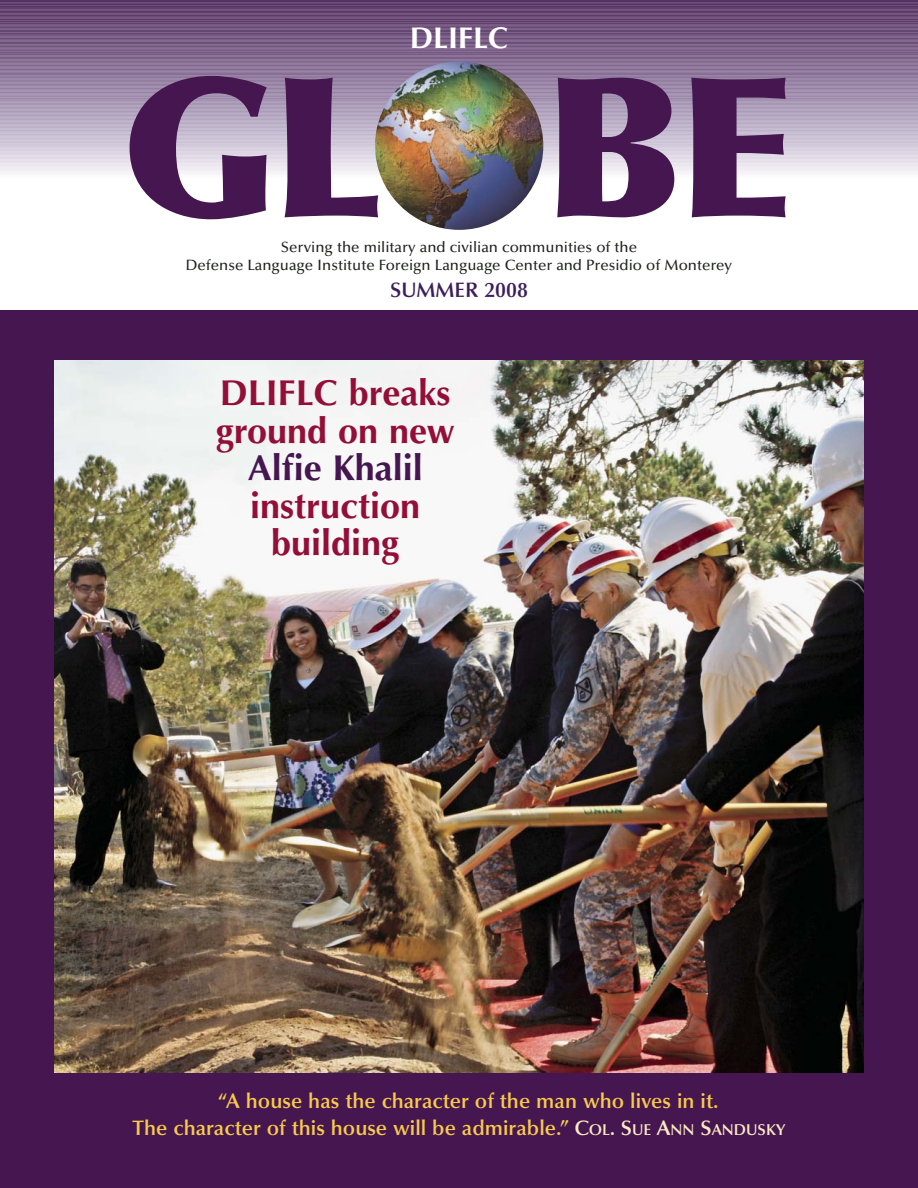
<style>
.page{position:relative;width:918px;height:1188px;background:#fff}
.page>*{position:absolute;margin:0;border:0;box-sizing:border-box;transform-origin:0 0}
.t1{font:900 195.15px "Optima";color:#451650}
.t2{font:700 36px/37.5px "Optima";color:#940f37}
.t3{font:700 36px "Optima";color:#451650}
.t4{font:700 30px "Optima";color:#fff}
.t5{font:600 21px/27px "Optima";color:#f7ca4c}
.t6{font:600 21px "Optima";color:#3d1e5d}
.t7{font:500 15px/18px "Optima";color:#1f221e;text-align:center}
.s1{color:#fceac3}
.s2{font-size:15.75px;color:#fceac3}
</style>
<div class="page">
<div style="left:0;top:310px;width:918px;height:878px;background:#451650"></div>
<hr style="left:0;top:0;width:918px;height:2px;background:#532e60">
<hr style="left:0;top:2px;width:918px;height:2px;background:#542f61">
<hr style="left:0;top:4px;width:918px;height:2px;background:#553162">
<hr style="left:0;top:6px;width:918px;height:2px;background:#563163">
<hr style="left:0;top:8px;width:918px;height:2px;background:#573465">
<hr style="left:0;top:10px;width:918px;height:2px;background:#593566">
<hr style="left:0;top:12px;width:918px;height:2px;background:#5b3767">
<hr style="left:0;top:14px;width:918px;height:3px;background:#5d3969">
<hr style="left:0;top:17px;width:918px;height:2px;background:#5e3b6a">
<hr style="left:0;top:19px;width:918px;height:2px;background:#5f3d6c">
<hr style="left:0;top:21px;width:918px;height:2px;background:#603e6c">
<hr style="left:0;top:23px;width:918px;height:2px;background:#61406e">
<hr style="left:0;top:25px;width:918px;height:2px;background:#63416f">
<hr style="left:0;top:27px;width:918px;height:2px;background:#644371">
<hr style="left:0;top:29px;width:918px;height:2px;background:#654573">
<hr style="left:0;top:31px;width:918px;height:2px;background:#664673">
<hr style="left:0;top:33px;width:918px;height:2px;background:#674775">
<hr style="left:0;top:35px;width:918px;height:2px;background:#694977">
<hr style="left:0;top:37px;width:918px;height:3px;background:#6a4c78">
<hr style="left:0;top:40px;width:918px;height:2px;background:#6c4e79">
<hr style="left:0;top:42px;width:918px;height:2px;background:#6e507c">
<hr style="left:0;top:44px;width:918px;height:2px;background:#6f517d">
<hr style="left:0;top:46px;width:918px;height:2px;background:#71537f">
<hr style="left:0;top:48px;width:918px;height:2px;background:#715480">
<hr style="left:0;top:50px;width:918px;height:2px;background:#735681">
<hr style="left:0;top:52px;width:918px;height:2px;background:#755782">
<hr style="left:0;top:54px;width:918px;height:2px;background:#775984">
<hr style="left:0;top:56px;width:918px;height:2px;background:#785b85">
<hr style="left:0;top:58px;width:918px;height:2px;background:#795e87">
<hr style="left:0;top:60px;width:918px;height:3px;background:#7c6089">
<hr style="left:0;top:63px;width:918px;height:2px;background:#7e638b">
<hr style="left:0;top:65px;width:918px;height:2px;background:#7f658d">
<hr style="left:0;top:67px;width:918px;height:2px;background:#81668e">
<hr style="left:0;top:69px;width:918px;height:2px;background:#826990">
<hr style="left:0;top:71px;width:918px;height:2px;background:#846a93">
<hr style="left:0;top:73px;width:918px;height:2px;background:#866d94">
<hr style="left:0;top:75px;width:918px;height:2px;background:#886f95">
<hr style="left:0;top:77px;width:918px;height:2px;background:#897197">
<hr style="left:0;top:79px;width:918px;height:2px;background:#8b7399">
<hr style="left:0;top:81px;width:918px;height:2px;background:#8c769b">
<hr style="left:0;top:83px;width:918px;height:3px;background:#8e789e">
<hr style="left:0;top:86px;width:918px;height:2px;background:#917c9f">
<hr style="left:0;top:88px;width:918px;height:2px;background:#947ea2">
<hr style="left:0;top:90px;width:918px;height:2px;background:#9480a3">
<hr style="left:0;top:92px;width:918px;height:2px;background:#9783a6">
<hr style="left:0;top:94px;width:918px;height:2px;background:#9985a7">
<hr style="left:0;top:96px;width:918px;height:2px;background:#9b87aa">
<hr style="left:0;top:98px;width:918px;height:2px;background:#9b89aa">
<hr style="left:0;top:100px;width:918px;height:2px;background:#9f8cad">
<hr style="left:0;top:102px;width:918px;height:2px;background:#a08eaf">
<hr style="left:0;top:104px;width:918px;height:2px;background:#a391b2">
<hr style="left:0;top:106px;width:918px;height:2px;background:#a394b3">
<hr style="left:0;top:108px;width:918px;height:2px;background:#a696b4">
<hr style="left:0;top:110px;width:918px;height:3px;background:#a99ab8">
<hr style="left:0;top:113px;width:918px;height:2px;background:#ac9cba">
<hr style="left:0;top:115px;width:918px;height:2px;background:#ad9fbc">
<hr style="left:0;top:117px;width:918px;height:2px;background:#afa2be">
<hr style="left:0;top:119px;width:918px;height:2px;background:#b2a4c0">
<hr style="left:0;top:121px;width:918px;height:2px;background:#b4a7c2">
<hr style="left:0;top:123px;width:918px;height:2px;background:#b6aac5">
<hr style="left:0;top:125px;width:918px;height:2px;background:#b9acc6">
<hr style="left:0;top:127px;width:918px;height:2px;background:#bbafc8">
<hr style="left:0;top:129px;width:918px;height:2px;background:#beb2ca">
<hr style="left:0;top:131px;width:918px;height:2px;background:#c0b4cc">
<hr style="left:0;top:133px;width:918px;height:3px;background:#c2b8ce">
<hr style="left:0;top:136px;width:918px;height:2px;background:#c6bbd1">
<hr style="left:0;top:138px;width:918px;height:2px;background:#c9bed3">
<hr style="left:0;top:140px;width:918px;height:2px;background:#cac0d5">
<hr style="left:0;top:142px;width:918px;height:2px;background:#cec4d7">
<hr style="left:0;top:144px;width:918px;height:2px;background:#cfc5d8">
<hr style="left:0;top:146px;width:918px;height:2px;background:#d2c9db">
<hr style="left:0;top:148px;width:918px;height:2px;background:#d4cbdc">
<hr style="left:0;top:150px;width:918px;height:2px;background:#d8cfde">
<hr style="left:0;top:152px;width:918px;height:2px;background:#d8d1df">
<hr style="left:0;top:153px;width:918px;height:2px;background:#dcd4e2">
<hr style="left:0;top:155px;width:918px;height:2px;background:#ded6e4">
<hr style="left:0;top:157px;width:918px;height:2px;background:#e2dbe7">
<hr style="left:0;top:159px;width:918px;height:2px;background:#e3dce8">
<hr style="left:0;top:161px;width:918px;height:2px;background:#e6dfeb">
<hr style="left:0;top:163px;width:918px;height:2px;background:#e9e3ed">
<hr style="left:0;top:165px;width:918px;height:2px;background:#ece7ee">
<hr style="left:0;top:167px;width:918px;height:2px;background:#eeeaf1">
<hr style="left:0;top:169px;width:918px;height:2px;background:#f1eef4">
<hr style="left:0;top:171px;width:918px;height:2px;background:#f4f0f5">
<hr style="left:0;top:172px;width:918px;height:2px;background:#f6f4f8">
<hr style="left:0;top:174px;width:918px;height:2px;background:#faf8fa">
<img style="left:375px;top:62px;width:168px;height:168px;border-radius:50%">
<img style="left:54px;top:360px;width:810px;height:712px">
<h3 class="t4" style="left:410px;top:25px;width:100px">DLIFLC</h3>
<h1 class="t1" style="left:123px;top:69px;width:674px">GL BE</h1>
<p class="t7" style="left:186px;top:239px;width:548px">Serving the military and civilian communities of the<br>Defense Language Institute Foreign Language Center and Presidio of Monterey</p>
<h3 class="t6" style="left:390px;top:281px;width:139px">SUMMER 2008</h3>
<h2 class="t2" style="left:216px;top:378px;width:241px">DLIFLC breaks ground on new</h2>
<h2 class="t3" style="left:248px;top:453px;width:177px">Alfie Khalil</h2>
<h2 class="t2" style="left:250px;top:490px;width:172px;text-align:center">instruction building</h2>
<h3 class="t5" style="left:133px;top:1089px;width:654px;text-indent:85px">“A house has the character of the man who lives in it.<br>The character of this house will be admirable.” <span class="s1">C</span><span class="s2">OL</span><span class="s1">. S</span><span class="s2">UE</span> <span class="s1">A</span><span class="s2">NN</span> <span class="s1">S</span><span class="s2">ANDUSKY</span></h3>
</div>
